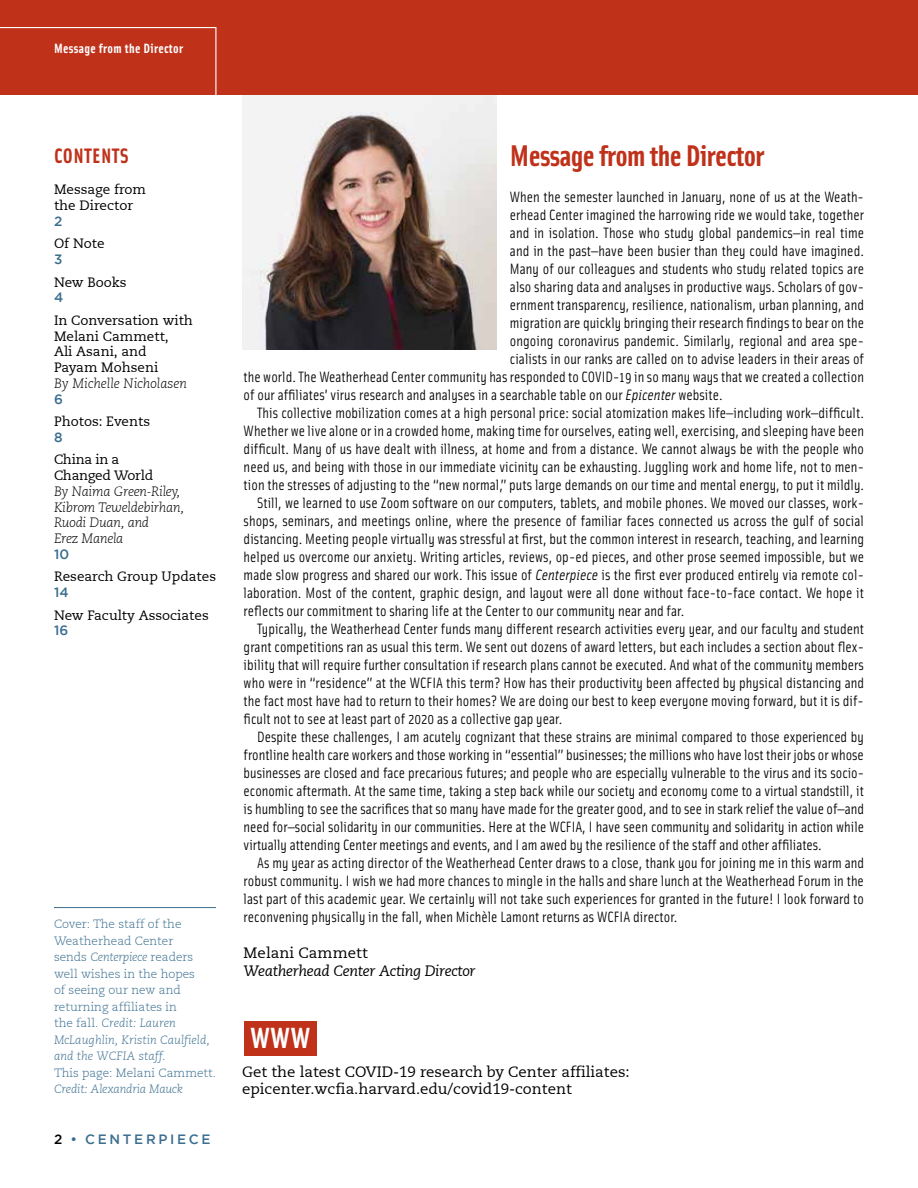
<style>
.page{position:relative;width:918px;height:1188px;background:#fff}
.page>*{position:absolute;margin:0;border:0;box-sizing:border-box;transform-origin:0 0}
.t1{font:700 30px "Solex";letter-spacing:-.02em;color:#c0311a}
.t2{font:700 29.25px "Solex";color:#fff}
.t3{font:700 21px "Solex";letter-spacing:.025em;color:#c0311a}
.t4{font:15px "Solex";letter-spacing:.005em;color:#000}
.t5{font:15px/16.5px "Caecilia";color:#000}
.t6{font:italic 15px "Caecilia";letter-spacing:-.02em;color:#000}
.t7{font:13.5px/15.8px "Caecilia";color:#000}
.t8{font:italic 300 13.5px/15.8px "Caecilia";letter-spacing:-.02em;color:#000}
.t9{font:500 13.5px "Gotham";letter-spacing:.2em;color:#3b6e8f}
.t10{font:700 13.5px "Solex";letter-spacing:.025em;color:#fff}
.t11{font:italic 300 13.5px "Caecilia";color:#000}
.t12{font:13.5px/15.8px "Caecilia";letter-spacing:-.02em;color:#000}
.t13{font:300 12px/16.5px "Caecilia";color:#3b6e8f}
.t14{font:italic 300 12px "Caecilia";letter-spacing:-.02em;color:#3b6e8f}
.s1{font-style:italic}
.s2{color:#000}
</style>
<div class="page">
<div style="left:0;top:0;width:918px;height:94px;background:#c0311a"></div>
<svg style="left:0;top:27px;width:217px;height:68px"></svg>
<hr style="left:54px;top:907px;width:162px;height:1px;background:#3b6e8f">
<img style="left:242px;top:95px;width:254px;height:254px">
<div style="left:244px;top:1021px;width:73px;height:35px;background:#c0311a"></div>
<p class="t10" style="left:54px;top:39px;width:131px">Message from the Director</p>
<h3 class="t3" style="left:54px;top:142px;width:76px">CONTENTS</h3>
<p class="t7" style="left:54px;top:182px;width:94px">Message from the Director</p>
<p class="t9" style="left:54px;top:213px;width:10px">2</p>
<p class="t7" style="left:54px;top:236px;width:52px">Of Note</p>
<p class="t9" style="left:54px;top:252px;width:10px">3</p>
<p class="t7" style="left:54px;top:274px;width:74px">New Books</p>
<p class="t9" style="left:54px;top:290px;width:11px">4</p>
<p class="t7" style="left:54px;top:312px;width:140px">In Conversation with<br>Melani Cammett,<br>Ali Asani, and<br>Payam Mohseni</p>
<p class="t11" style="left:54px;top:375px;width:135px">By Michelle Nicholasen</p>
<p class="t9" style="left:54px;top:391px;width:10px">6</p>
<p class="t7" style="left:54px;top:414px;width:98px">Photos: Events</p>
<p class="t9" style="left:54px;top:429px;width:10px">8</p>
<p class="t12" style="left:54px;top:452px;width:101px">China in a<br>Changed World</p>
<p class="t8" style="left:54px;top:484px;width:132px">By Naima Green-Riley,<br>Kibrom Teweldebirhan,<br>Ruodi Duan, and<br>Erez Manela</p>
<p class="t9" style="left:54px;top:546px;width:17px">10</p>
<p class="t7" style="left:54px;top:569px;width:164px">Research Group Updates</p>
<p class="t9" style="left:54px;top:585px;width:16px">14</p>
<p class="t7" style="left:54px;top:607px;width:156px">New Faculty Associates</p>
<p class="t9" style="left:54px;top:623px;width:16px">16</p>
<p class="t13" style="left:54px;top:916px;width:157px">Cover: The staff of the<br>Weatherhead Center<br>sends <span class="s1">Centerpiece</span> readers well wishes in the hopes<br>of seeing our new and returning affiliates in<br>the fall. <span class="s1">Credit: Lauren<br>McLaughlin, Kristin Caulfield, and the WCFIA staff.</span></p>
<p class="t13" style="left:54px;top:1065px;width:164px">This page: Melani Cammett.</p>
<p class="t14" style="left:54px;top:1082px;width:130px">Credit: Alexandria Mauck</p>
<p class="t9" style="left:54px;top:1131px;width:158px"><span class="s2">2</span> • CENTERPIECE</p>
<h1 class="t1" style="left:510px;top:136px;width:256px">Message from the Director</h1>
<p class="t4" style="left:510px;top:187px;width:356px">When the semester launched in January, none of us at the Weath-</p>
<p class="t4" style="left:510px;top:205px;width:356px">erhead Center imagined the harrowing ride we would take, together</p>
<p class="t4" style="left:510px;top:223px;width:356px">and in isolation. Those who study global pandemics—in real time</p>
<p class="t4" style="left:510px;top:241px;width:356px">and in the past—have been busier than they could have imagined.</p>
<p class="t4" style="left:510px;top:259px;width:356px">Many of our colleagues and students who study related topics are</p>
<p class="t4" style="left:510px;top:277px;width:356px">also sharing data and analyses in productive ways. Scholars of gov-</p>
<p class="t4" style="left:510px;top:295px;width:356px">ernment transparency, resilience, nationalism, urban planning, and</p>
<p class="t4" style="left:510px;top:313px;width:356px">migration are quickly bringing their research findings to bear on the</p>
<p class="t4" style="left:510px;top:331px;width:356px">ongoing coronavirus pandemic. Similarly, regional and area spe-</p>
<p class="t4" style="left:510px;top:349px;width:356px">cialists in our ranks are called on to advise leaders in their areas of</p>
<p class="t4" style="left:244px;top:367px;width:622px">the world. The Weatherhead Center community has responded to COVID-19 in so many ways that we created a collection</p>
<p class="t4" style="left:244px;top:385px;width:481px">of our affiliates’ virus research and analyses in a searchable table on our <span class="s1">Epicenter</span> website.</p>
<p class="t4" style="left:257px;top:403px;width:608px">This collective mobilization comes at a high personal price: social atomization makes life—including work—difficult.</p>
<p class="t4" style="left:244px;top:421px;width:622px">Whether we live alone or in a crowded home, making time for ourselves, eating well, exercising, and sleeping have been</p>
<p class="t4" style="left:244px;top:439px;width:622px">difficult. Many of us have dealt with illness, at home and from a distance. We cannot always be with the people who</p>
<p class="t4" style="left:244px;top:457px;width:622px">need us, and being with those in our immediate vicinity can be exhausting. Juggling work and home life, not to men-</p>
<p class="t4" style="left:244px;top:475px;width:622px">tion the stresses of adjusting to the “new normal,” puts large demands on our time and mental energy, to put it mildly.</p>
<p class="t4" style="left:257px;top:493px;width:608px">Still, we learned to use Zoom software on our computers, tablets, and mobile phones. We moved our classes, work-</p>
<p class="t4" style="left:244px;top:511px;width:622px">shops, seminars, and meetings online, where the presence of familiar faces connected us across the gulf of social</p>
<p class="t4" style="left:244px;top:529px;width:622px">distancing. Meeting people virtually was stressful at first, but the common interest in research, teaching, and learning</p>
<p class="t4" style="left:244px;top:547px;width:622px">helped us overcome our anxiety. Writing articles, reviews, op-ed pieces, and other prose seemed impossible, but we</p>
<p class="t4" style="left:244px;top:565px;width:622px">made slow progress and shared our work. This issue of <span class="s1">Centerpiece</span> is the first ever produced entirely via remote col-</p>
<p class="t4" style="left:244px;top:583px;width:622px">laboration. Most of the content, graphic design, and layout were all done without face-to-face contact. We hope it</p>
<p class="t4" style="left:244px;top:601px;width:442px">reflects our commitment to sharing life at the Center to our community near and far.</p>
<p class="t4" style="left:257px;top:619px;width:608px">Typically, the Weatherhead Center funds many different research activities every year, and our faculty and student</p>
<p class="t4" style="left:244px;top:637px;width:622px">grant competitions ran as usual this term. We sent out dozens of award letters, but each includes a section about flex-</p>
<p class="t4" style="left:244px;top:655px;width:622px">ibility that will require further consultation if research plans cannot be executed. And what of the community members</p>
<p class="t4" style="left:244px;top:673px;width:622px">who were in “residence” at the WCFIA this term? How has their productivity been affected by physical distancing and</p>
<p class="t4" style="left:244px;top:691px;width:622px">the fact most have had to return to their homes? We are doing our best to keep everyone moving forward, but it is dif-</p>
<p class="t4" style="left:244px;top:709px;width:320px">ficult not to see at least part of 2020 as a collective gap year.</p>
<p class="t4" style="left:257px;top:727px;width:608px">Despite these challenges, I am acutely cognizant that these strains are minimal compared to those experienced by</p>
<p class="t4" style="left:244px;top:745px;width:622px">frontline health care workers and those working in “essential” businesses; the millions who have lost their jobs or whose</p>
<p class="t4" style="left:244px;top:763px;width:622px">businesses are closed and face precarious futures; and people who are especially vulnerable to the virus and its socio-</p>
<p class="t4" style="left:244px;top:781px;width:622px">economic aftermath. At the same time, taking a step back while our society and economy come to a virtual standstill, it</p>
<p class="t4" style="left:244px;top:799px;width:622px">is humbling to see the sacrifices that so many have made for the greater good, and to see in stark relief the value of—and</p>
<p class="t4" style="left:244px;top:817px;width:622px">need for—social solidarity in our communities. Here at the WCFIA, I have seen community and solidarity in action while</p>
<p class="t4" style="left:244px;top:835px;width:580px">virtually attending Center meetings and events, and I am awed by the resilience of the staff and other affiliates.</p>
<p class="t4" style="left:257px;top:853px;width:608px">As my year as acting director of the Weatherhead Center draws to a close, thank you for joining me in this warm and</p>
<p class="t4" style="left:244px;top:871px;width:622px">robust community. I wish we had more chances to mingle in the halls and share lunch at the Weatherhead Forum in the</p>
<p class="t4" style="left:244px;top:889px;width:622px">last part of this academic year. We certainly will not take such experiences for granted in the future! I look forward to</p>
<p class="t4" style="left:244px;top:907px;width:435px">reconvening physically in the fall, when Michèle Lamont returns as WCFIA director.</p>
<p class="t5" style="left:244px;top:945px;width:126px">Melani Cammett</p>
<p class="t6" style="left:244px;top:962px;width:234px">Weatherhead Center Acting Director</p>
<h2 class="t2" style="left:250px;top:1019px;width:61px">WWW</h2>
<p class="t5" style="left:242px;top:1064px;width:389px">Get the latest COVID-19 research by Center affiliates: epicenter.wcfia.harvard.edu/covid19-content</p>
</div>
